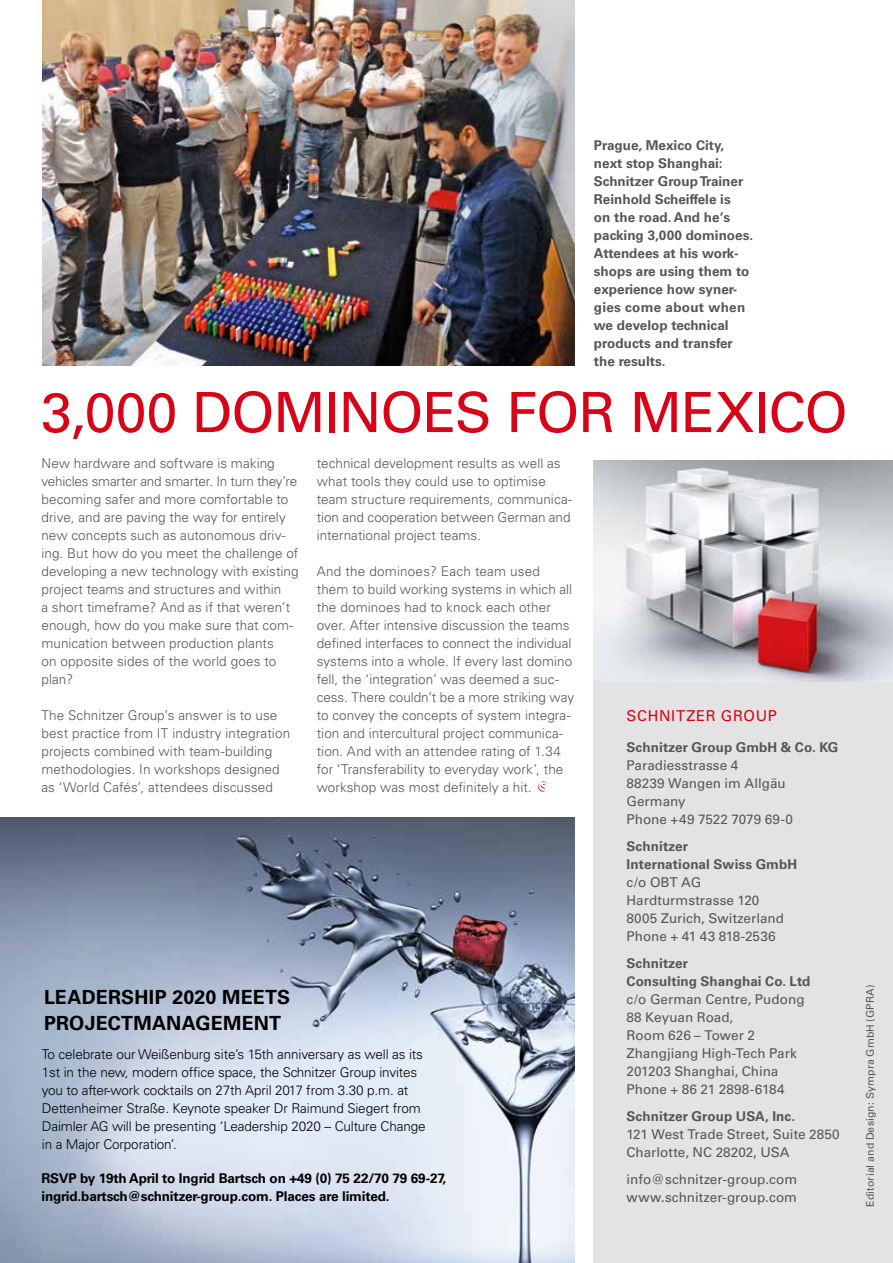
<style>
.page{position:relative;width:893px;height:1263px;background:#fff}
.page>*{position:absolute;margin:0;border:0;box-sizing:border-box;transform-origin:0 0}
.t1{font:500 55.5px "Univers CE";letter-spacing:-.02em;color:#d90317}
.t2{font:700 19.5px/25.5px "Univers CE";letter-spacing:.01em;color:#000}
.t3{font:500 15px "Univers CE";letter-spacing:.045em;color:#d90317}
.t4{font:300 13.5px/18px "Univers";letter-spacing:.005em;color:#565656}
.t5{font:700 13.5px/18px "Univers CE";color:#565656}
.t6{font:500 13.5px/18px "Univers CE";color:#565656}
.t7{font:300 13.5px/18px "Univers";letter-spacing:-.01em;color:#000}
.t8{font:700 13.5px/18px "Univers CE";letter-spacing:-.01em;color:#000}
.t9{font:500 10.5px "Univers CE";letter-spacing:.01em;color:#565656}
</style>
<div class="page">
<img style="left:0;top:817px;width:575px;height:446px">
<div style="left:594px;top:551px;width:299px;height:712px;background:#e3e3e3"></div>
<img style="left:594px;top:460px;width:299px;height:222px">
<svg style="left:537px;top:781px;width:11px;height:11px"></svg>
<img style="left:43px;top:0;width:532px;height:366px">
<p class="t5" style="left:594px;top:137px;width:161px">Prague, Mexico City, next stop Shanghai:<br>Schnitzer Group Trainer<br>Reinhold Scheiffele is<br>on the road. And he‘s packing 3,000 dominoes.<br>Attendees at his work&shy;shops are using them to experience how syner&shy;gies come about when we develop technical products and transfer the results.</p>
<h1 class="t1" style="left:41px;top:380px;width:808px">3,000 DOMINOES FOR MEXICO</h1>
<p class="t4" style="left:41px;top:454px;width:259px">New hardware and software is making vehicles smarter and smarter. In turn they’re becoming safer and more comfortable to drive, and are paving the way for entirely new concepts such as autonomous driv&shy;ing. But how do you meet the challenge of developing a new technology with existing project teams and structures and within<br>a short timeframe? And as if that weren’t enough, how do you make sure that com&shy;munication between production plants<br>on opposite sides of the world goes to plan?</p>
<p class="t4" style="left:41px;top:706px;width:250px">The Schnitzer Group’s answer is to use best practice from IT industry integration projects combined with team-building methodologies. In workshops designed as ‘World Cafés’, attendees discussed</p>
<p class="t4" style="left:317px;top:454px;width:257px">technical development results as well as what tools they could use to optimise team structure requirements, communica&shy;tion and cooperation between German and international project teams.</p>
<p class="t4" style="left:317px;top:562px;width:259px">And the dominoes? Each team used them to build working systems in which all the dominoes had to knock each other over. After intensive discussion the teams defined interfaces to connect the individual systems into a whole. If every last domino fell, the ‘integration’ was deemed a suc&shy;cess. There couldn’t be a more striking way to convey the concepts of system integra&shy;tion and intercultural project communica&shy;tion. And with an attendee rating of 1.34 for ‘Transferability to everyday work’, the workshop was most definitely a hit.</p>
<h2 class="t2" style="left:44px;top:985px;width:248px">LEADERSHIP 2020 MEETS<br>PROJECTMANAGEMENT</h2>
<p class="t7" style="left:42px;top:1045px;width:385px">To celebrate our Weißenburg site’s 15th anniversary as well as its 1st in the new, modern office space, the Schnitzer Group invites you to after-work cocktails on 27th April 2017 from 3.30 p.m. at Dettenheimer Straße. Keynote speaker Dr Raimund Siegert from Daimler AG will be presenting ‘Leadership 2020 – Culture Change in a Major Corporation’.</p>
<p class="t8" style="left:41px;top:1170px;width:406px">RSVP by 19th April to Ingrid Bartsch on +49 (0) 75 22/70 79 69-27, ingrid.bartsch@schnitzer-group.com. Places are limited.</p>
<p class="t3" style="left:626px;top:707px;width:152px">SCHNITZER GROUP</p>
<p class="t5" style="left:626px;top:739px;width:213px">Schnitzer Group GmbH &amp; Co. KG</p>
<p class="t6" style="left:626px;top:757px;width:168px">Paradiesstrasse 4<br>88239 Wangen im Allgäu<br>Germany<br>Phone +49 7522 7079 69-0</p>
<p class="t5" style="left:626px;top:838px;width:172px">Schnitzer<br>International Swiss GmbH</p>
<p class="t6" style="left:626px;top:874px;width:159px">c/o OBT AG<br>Hardturmstrasse 120<br>8005 Zurich, Switzerland<br>Phone + 41 43 818-2536</p>
<p class="t5" style="left:626px;top:955px;width:186px">Schnitzer<br>Consulting Shanghai Co. Ltd</p>
<p class="t6" style="left:626px;top:991px;width:180px">c/o German Centre, Pudong<br>88 Keyuan Road,<br>Room 626 – Tower 2<br>Zhangjiang High-Tech Park<br>201203 Shanghai, China<br>Phone + 86 21 2898-6184</p>
<p class="t5" style="left:626px;top:1108px;width:170px">Schnitzer Group USA, Inc.</p>
<p class="t6" style="left:626px;top:1126px;width:215px">121 West Trade Street, Suite 2850<br>Charlotte, NC 28202, USA</p>
<p class="t6" style="left:626px;top:1171px;width:172px">info@schnitzer-group.com www.schnitzer-group.com</p>
<p class="t9" style="left:864px;top:1206px;width:224px;rotate:-90deg">Editorial and Design: Sympra GmbH (GPRA)</p>
</div>
